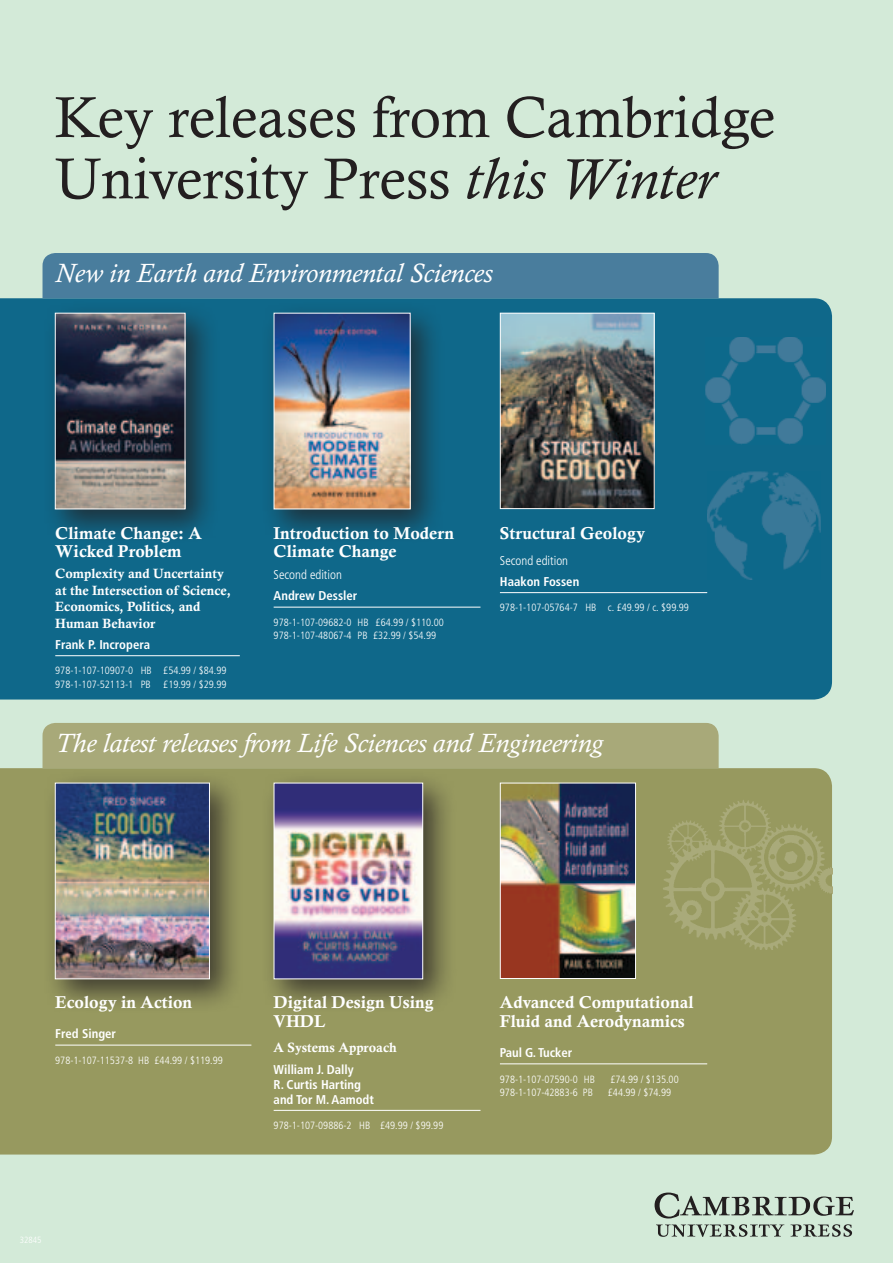
<style>
.page{position:relative;width:893px;height:1263px;background:#d3ead8}
.page>*{position:absolute;margin:0;border:0;box-sizing:border-box;transform-origin:0 0}
.t1{font:57.9px/61.3px "Calisto";color:#231f20}
.t2{font:italic 27px "Calisto";color:#fff}
.t3{font:700 17.25px/18.8px "Calisto";color:#fff}
.t4{font:700 13.5px/16.5px "Calisto";color:#fff}
.t5{font:700 condensed 12.75px/15px "Frutiger LTACE";color:#fff}
.t6{font:300 condensed 12.75px "Frutiger LTACE";color:#fff}
.t7{font:300 condensed 10.5px/13.5px "Frutiger LTACE";color:#fff}
.t8{font:300 condensed 9px "Frutiger LTACE";color:#fff}
.s1{font-style:italic}
</style>
<div class="page">
<div style="left:0;top:298px;width:832px;height:401px;background:#0f688a"></div>
<div style="left:0;top:768px;width:832px;height:386px;background:#97995f"></div>
<div style="left:43px;top:253px;width:676px;height:45px;background:#497d9d"></div>
<div style="left:43px;top:723px;width:676px;height:45px;background:#a8a979"></div>
<div style="left:41px;top:299px;width:179px;height:245px;background:#231f20;opacity:.75"></div>
<img style="left:57px;top:315px;width:126px;height:192px">
<div style="left:55px;top:313px;width:130px;height:196px;border:1px solid #fff"></div>
<div style="left:41px;top:769px;width:203px;height:245px;background:#231f20;opacity:.75"></div>
<img style="left:57px;top:785px;width:151px;height:192px">
<div style="left:55px;top:783px;width:155px;height:196px;border:1px solid #fff"></div>
<div style="left:260px;top:299px;width:185px;height:244px;background:#231f20;opacity:.75"></div>
<img style="left:276px;top:315px;width:133px;height:192px">
<div style="left:274px;top:313px;width:137px;height:196px;border:1px solid #fff"></div>
<div style="left:260px;top:769px;width:197px;height:244px;background:#231f20;opacity:.75"></div>
<img style="left:276px;top:785px;width:145px;height:192px">
<div style="left:274px;top:783px;width:149px;height:196px;border:1px solid #fff"></div>
<img style="left:502px;top:315px;width:151px;height:192px">
<div style="left:500px;top:313px;width:155px;height:196px;border:1px solid #fff"></div>
<img style="left:502px;top:785px;width:132px;height:192px">
<div style="left:500px;top:783px;width:136px;height:196px;border:1px solid #fff"></div>
<hr style="left:55px;top:655px;width:185px;height:1px;background:#fff">
<hr style="left:55px;top:1045px;width:196px;height:1px;background:#fff">
<hr style="left:274px;top:607px;width:206px;height:1px;background:#fff">
<hr style="left:274px;top:1110px;width:206px;height:1px;background:#fff">
<hr style="left:500px;top:592px;width:207px;height:1px;background:#fff">
<hr style="left:500px;top:1063px;width:207px;height:1px;background:#fff">
<img style="left:707px;top:471px;width:114px;height:109px">
<img style="left:706px;top:337px;width:120px;height:107px">
<svg style="left:655px;top:1192px;width:199px;height:26px"></svg>
<svg style="left:656px;top:1224px;width:128px;height:13px"></svg>
<svg style="left:791px;top:1224px;width:61px;height:13px"></svg>
<img style="left:645px;top:783px;width:187px;height:166px">
<h1 class="t1" style="left:55px;top:86px;width:722px">Key releases from Cambridge<br>University Press <span class="s1">this Winter</span></h1>
<h2 class="t2" style="left:55px;top:257px;width:439px">New in Earth and Environmental Sciences</h2>
<h3 class="t3" style="left:55px;top:523px;width:148px">Climate Change: A<br>Wicked Problem</h3>
<p class="t4" style="left:55px;top:565px;width:177px">Complexity and Uncertainty at the Intersection of Science,<br>Economics, Politics, and<br>Human Behavior</p>
<p class="t5" style="left:55px;top:637px;width:96px">Frank P. Incropera</p>
<p class="t7" style="left:55px;top:664px;width:173px">978-1-107-10907-0 HB £54.99 / $84.99<br>978-1-107-52113-1 PB £19.99 / $29.99</p>
<h3 class="t3" style="left:274px;top:523px;width:182px">Introduction to Modern<br>Climate Change</h3>
<p class="t6" style="left:274px;top:567px;width:70px">Second edition</p>
<p class="t5" style="left:274px;top:588px;width:85px">Andrew Dessler</p>
<p class="t7" style="left:274px;top:616px;width:172px">978-1-107-09682-0 HB £64.99 / $110.00<br>978-1-107-48067-4 PB £32.99 / $54.99</p>
<h3 class="t3" style="left:500px;top:523px;width:147px">Structural Geology</h3>
<p class="t6" style="left:500px;top:553px;width:70px">Second edition</p>
<p class="t5" style="left:500px;top:574px;width:81px">Haakon Fossen</p>
<p class="t7" style="left:500px;top:601px;width:191px">978-1-107-05764-7 HB c. £49.99 / c. $99.99</p>
<h2 class="t2" style="left:55px;top:727px;width:549px">The latest releases from Life Sciences and Engineering</h2>
<h3 class="t3" style="left:55px;top:993px;width:139px">Ecology in Action</h3>
<p class="t5" style="left:55px;top:1026px;width:62px">Fred Singer</p>
<p class="t7" style="left:55px;top:1053px;width:169px">978-1-107-11537-8 HB £44.99 / $119.99</p>
<p class="t8" style="left:20px;top:1234px;width:23px">32845</p>
<h3 class="t3" style="left:274px;top:993px;width:162px">Digital Design Using<br>VHDL</h3>
<p class="t4" style="left:274px;top:1039px;width:125px">A Systems Approach</p>
<p class="t5" style="left:274px;top:1062px;width:102px">William J. Dally<br>R. Curtis Harting and Tor M. Aamodt</p>
<p class="t7" style="left:274px;top:1119px;width:171px">978-1-107-09886-2 HB £49.99 / $99.99</p>
<h3 class="t3" style="left:500px;top:993px;width:195px">Advanced Computational<br>Fluid and Aerodynamics</h3>
<p class="t5" style="left:500px;top:1045px;width:74px">Paul G. Tucker</p>
<p class="t7" style="left:500px;top:1072px;width:97px">978-1-107-07590-0 HB</p>
<p class="t7" style="left:610px;top:1072px;width:70px">£74.99 / $135.00</p>
<p class="t7" style="left:500px;top:1086px;width:95px">978-1-107-42883-6 PB</p>
<p class="t7" style="left:608px;top:1086px;width:65px">£44.99 / $74.99</p>
</div>
